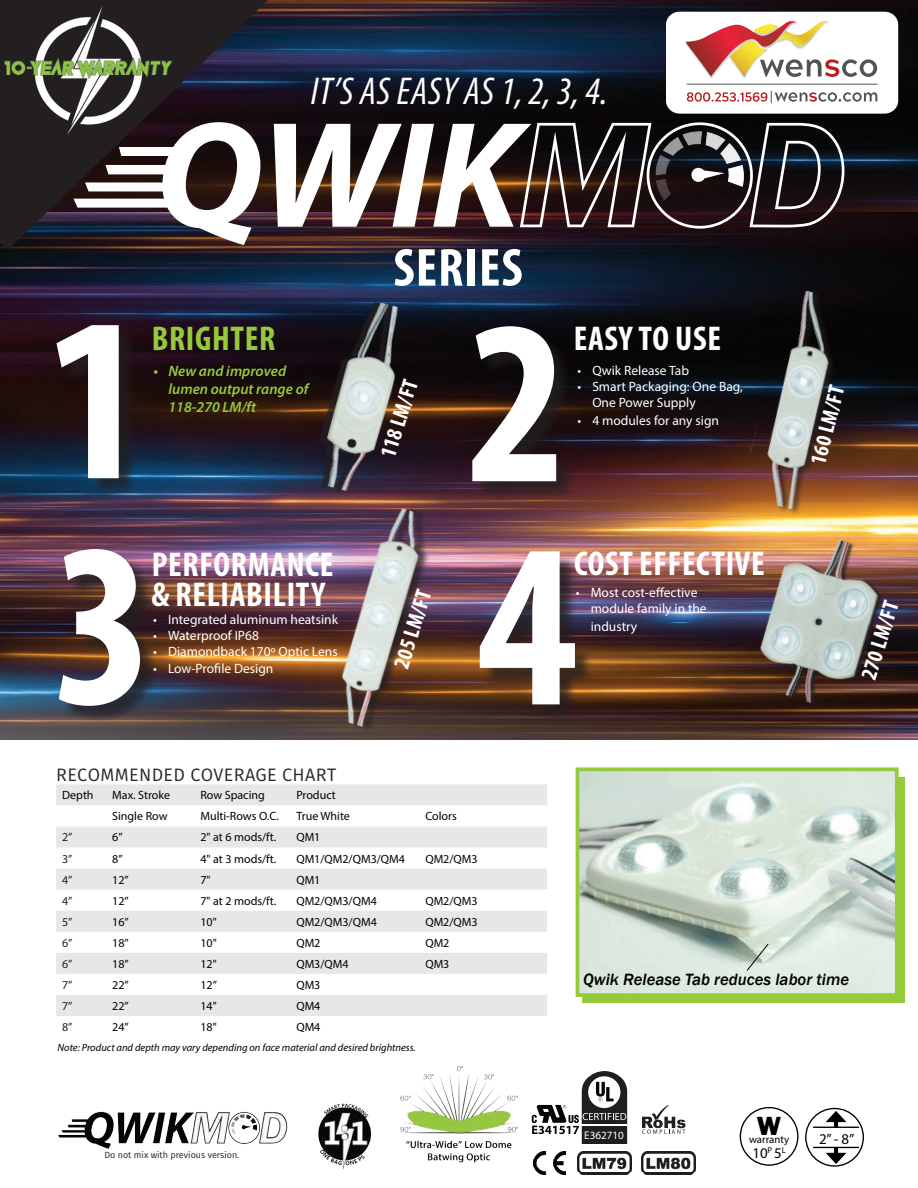
<style>
.page{position:relative;width:918px;height:1188px;background:#fff}
.page>*{position:absolute;margin:0;border:0;box-sizing:border-box;transform-origin:0 0}
.t1{font:700 condensed 235.5px "Myriad Pro";color:#fff}
.t2{font:700 condensed 54px "Myriad Pro";letter-spacing:.02em;color:#fff}
.t3{font:italic condensed 39px "Myriad Pro";letter-spacing:.015em;color:#fff}
.t4{font:700 condensed 34.5px/30px "Myriad Pro";letter-spacing:.02em;color:#fff}
.t5{font:700 condensed 34.5px "Myriad Pro";letter-spacing:.02em;color:#97c93c}
.t6{font:800 27px "Franklin Gothic";color:#000}
.t7{font:700 condensed 22.5px "Myriad Pro";color:#fff}
.t8{font:18px "Fira Sans";letter-spacing:.02em;color:#262b23}
.t9{font:italic 500 16.8px "Franklin Gothic";color:#000}
.t10{font:italic 600 15px/18px "Myriad Pro";color:#97c93c}
.t11{font:14.85px "Myriad Pro";color:#000}
.t12{font:13.5px/16.2px "Myriad Pro";color:#fff}
.t13{font:12px "Myriad Pro";color:#000}
.t14{font:12px "Myriad Pro";color:#231f20}
.t15{font:11.1px "Myriad Pro";color:#fff}
.t16{font:10.8px "Myriad Pro";color:#000}
.t17{font:italic 10.5px "Myriad Pro";color:#000}
.t18{font:9px "Fira Sans";color:#231f20}
</style>
<div class="page">
<img style="left:306px;top:0;width:612px;height:213px">
<img style="left:0;top:213px;width:918px;height:527px">
<img style="left:305px;top:295px;width:113px;height:202px">
<img style="left:741px;top:525px;width:171px;height:194px">
<img style="left:323px;top:504px;width:117px;height:227px">
<div style="left:60px;top:327px;width:78px;height:170px;background:#231f20;opacity:.75"></div>
<div style="left:475px;top:329px;width:100px;height:171px;background:#231f20;opacity:.75"></div>
<div style="left:62px;top:552px;width:97px;height:172px;background:#231f20;opacity:.75"></div>
<div style="left:482px;top:554px;width:112px;height:169px;background:#231f20;opacity:.75"></div>
<img style="left:739px;top:287px;width:117px;height:225px">
<svg style="left:306px;top:122px;width:538px;height:110px"></svg>
<svg style="left:56px;top:784px;width:491px;height:232px;fill:#e6e7e9"></svg>
<div style="left:583px;top:777px;width:322px;height:226px;background:#97c93c"></div>
<img style="left:581px;top:772px;width:313px;height:220px">
<div style="left:576px;top:767px;width:323px;height:230px;border:4px solid #97c93c"></div>
<svg style="left:746px;top:943px;width:23px;height:29px"></svg>
<img style="left:58px;top:1111px;width:230px;height:38px">
<img style="left:400px;top:1066px;width:118px;height:97px">
<svg style="left:642px;top:1105px;width:44px;height:29px"></svg>
<svg style="left:532px;top:1071px;width:95px;height:73px"></svg>
<svg style="left:826px;top:1148px;width:20px;height:16px"></svg>
<svg style="left:826px;top:1111px;width:20px;height:16px"></svg>
<hr style="left:813px;top:1127px;width:46px;height:1px;background:#000">
<hr style="left:813px;top:1147px;width:46px;height:1px;background:#000">
<div style="left:805px;top:1108px;width:59px;height:59px;border:1px solid #000;border-radius:50%"></div>
<img style="left:318px;top:1103px;width:52px;height:66px">
<img style="left:533px;top:1152px;width:32px;height:23px">
<img style="left:578px;top:1152px;width:53px;height:23px">
<img style="left:641px;top:1152px;width:54px;height:23px">
<svg style="left:0;top:0;width:306px;height:429px;background:#372f38"></svg>
<img style="left:5px;top:6px;width:168px;height:128px">
<div style="left:740px;top:1107px;width:59px;height:59px;border:1px solid #000;border-radius:50%"></div>
<div style="left:666px;top:12px;width:232px;height:102px;background:#fff;border-radius:13px"></div>
<hr style="left:687px;top:84px;width:191px;height:1px;background:#505454">
<svg style="left:685px;top:21px;width:192px;height:56px"></svg>
<svg style="left:687px;top:91px;width:190px;height:12px"></svg>
<p class="t3" style="left:311px;top:68px;width:298px">IT’S AS EASY AS 1, 2, 3, 4.</p>
<p class="t2" style="left:393px;top:234px;width:131px">SERIES</p>
<p class="t1" style="left:46px;top:253px;width:102px">1</p>
<p class="t1" style="left:467px;top:256px;width:102px">2</p>
<p class="t5" style="left:152px;top:317px;width:125px">BRIGHTER</p>
<p class="t10" style="left:168px;top:361px;width:141px;text-indent:-15px">• New and improved lumen output range of<br>118-270 LM/ft</p>
<p class="t7" style="left:374px;top:453px;width:82px;rotate:-73deg">118 LM/FT</p>
<p class="t4" style="left:574px;top:322px;width:149px">EASY TO USE</p>
<p class="t12" style="left:577px;top:362px;width:113px">• Qwik Release Tab</p>
<p class="t12" style="left:592px;top:378px;width:152px;text-indent:-15px">• Smart Packaging: One Bag,<br>One Power Supply</p>
<p class="t12" style="left:577px;top:412px;width:143px">• 4 modules for any sign</p>
<p class="t7" style="left:804px;top:461px;width:82px;rotate:-76deg">160 LM/FT</p>
<p class="t1" style="left:53px;top:478px;width:102px">3</p>
<p class="t1" style="left:477px;top:479px;width:102px">4</p>
<p class="t4" style="left:574px;top:548px;width:192px">COST EFFECTIVE</p>
<p class="t4" style="left:151px;top:548px;width:183px">PERFORMANCE &amp; RELIABILITY</p>
<p class="t12" style="left:591px;top:584px;width:118px;text-indent:-15px">• Most cost-effective module family in the</p>
<p class="t12" style="left:591px;top:619px;width:48px">industry</p>
<p class="t7" style="left:387px;top:663px;width:82px;rotate:-73deg">205 LM/FT</p>
<p class="t7" style="left:855px;top:675px;width:82px;rotate:-73deg">270 LM/FT</p>
<p class="t12" style="left:153px;top:611px;width:186px">• Integrated aluminum heatsink</p>
<p class="t12" style="left:153px;top:627px;width:107px">• Waterproof IP68</p>
<p class="t12" style="left:153px;top:644px;width:186px">• Diamondback 170º Optic Lens</p>
<p class="t12" style="left:153px;top:660px;width:122px">• Low-Profile Design</p>
<p class="t8" style="left:56px;top:761px;width:282px">RECOMMENDED COVERAGE CHART</p>
<p class="t13" style="left:62px;top:788px;width:33px">Depth</p>
<p class="t13" style="left:112px;top:788px;width:59px">Max. Stroke</p>
<p class="t13" style="left:200px;top:788px;width:66px">Row Spacing</p>
<p class="t13" style="left:296px;top:788px;width:41px">Product</p>
<p class="t13" style="left:112px;top:809px;width:57px">Single Row</p>
<p class="t13" style="left:200px;top:809px;width:80px">Multi-Rows O.C.</p>
<p class="t13" style="left:296px;top:809px;width:55px">True White</p>
<p class="t13" style="left:425px;top:809px;width:33px">Colors</p>
<p class="t14" style="left:62px;top:830px;width:12px">2”</p>
<p class="t13" style="left:112px;top:830px;width:12px">6”</p>
<p class="t13" style="left:200px;top:830px;width:77px">2" at 6 mods/ft.</p>
<p class="t13" style="left:296px;top:830px;width:26px">QM1</p>
<p class="t14" style="left:62px;top:851px;width:12px">3”</p>
<p class="t13" style="left:112px;top:851px;width:12px">8”</p>
<p class="t13" style="left:200px;top:851px;width:77px">4" at 3 mods/ft.</p>
<p class="t13" style="left:296px;top:851px;width:110px">QM1/QM2/QM3/QM4</p>
<p class="t13" style="left:425px;top:851px;width:54px">QM2/QM3</p>
<p class="t14" style="left:62px;top:872px;width:12px">4”</p>
<p class="t13" style="left:112px;top:872px;width:18px">12”</p>
<p class="t13" style="left:200px;top:872px;width:12px">7"</p>
<p class="t13" style="left:296px;top:872px;width:26px">QM1</p>
<p class="t14" style="left:62px;top:893px;width:12px">4”</p>
<p class="t13" style="left:112px;top:893px;width:18px">12”</p>
<p class="t13" style="left:200px;top:893px;width:77px">7" at 2 mods/ft.</p>
<p class="t13" style="left:296px;top:893px;width:82px">QM2/QM3/QM4</p>
<p class="t13" style="left:425px;top:893px;width:54px">QM2/QM3</p>
<p class="t14" style="left:62px;top:914px;width:12px">5”</p>
<p class="t13" style="left:112px;top:914px;width:18px">16”</p>
<p class="t13" style="left:200px;top:914px;width:18px">10"</p>
<p class="t13" style="left:296px;top:914px;width:82px">QM2/QM3/QM4</p>
<p class="t13" style="left:425px;top:914px;width:54px">QM2/QM3</p>
<p class="t14" style="left:62px;top:935px;width:12px">6”</p>
<p class="t13" style="left:112px;top:935px;width:18px">18”</p>
<p class="t13" style="left:200px;top:935px;width:18px">10"</p>
<p class="t13" style="left:296px;top:935px;width:26px">QM2</p>
<p class="t13" style="left:425px;top:935px;width:26px">QM2</p>
<p class="t14" style="left:62px;top:956px;width:12px">6”</p>
<p class="t13" style="left:112px;top:956px;width:18px">18”</p>
<p class="t13" style="left:200px;top:956px;width:18px">12"</p>
<p class="t13" style="left:296px;top:956px;width:54px">QM3/QM4</p>
<p class="t13" style="left:425px;top:956px;width:26px">QM3</p>
<p class="t14" style="left:62px;top:977px;width:12px">7”</p>
<p class="t13" style="left:112px;top:977px;width:18px">22”</p>
<p class="t13" style="left:200px;top:977px;width:18px">12”</p>
<p class="t13" style="left:296px;top:977px;width:26px">QM3</p>
<p class="t14" style="left:62px;top:999px;width:12px">7”</p>
<p class="t13" style="left:112px;top:999px;width:18px">22”</p>
<p class="t13" style="left:200px;top:999px;width:18px">14"</p>
<p class="t13" style="left:296px;top:999px;width:26px">QM4</p>
<p class="t14" style="left:62px;top:1020px;width:12px">8”</p>
<p class="t13" style="left:112px;top:1020px;width:18px">24”</p>
<p class="t13" style="left:200px;top:1020px;width:18px">18"</p>
<p class="t13" style="left:296px;top:1020px;width:26px">QM4</p>
<p class="t17" style="left:58px;top:1041px;width:360px">Note: Product and depth may vary depending on face material and desired brightness.</p>
<p class="t18" style="left:104px;top:1149px;width:136px">Do not mix with previous version.</p>
<p class="t9" style="left:583px;top:969px;width:268px">Qwik Release Tab reduces labor time</p>
<p class="t6" style="left:757px;top:1108px;width:26px">W</p>
<p class="t11" style="left:752px;top:1143px;width:35px">10<sup>P</sup> 5<sup>L</sup></p>
<p class="t15" style="left:584px;top:1129px;width:41px">E362710</p>
<p class="t11" style="left:819px;top:1130px;width:37px">2” - 8”</p>
<p class="t16" style="left:749px;top:1132px;width:42px">warranty</p>
</div>
